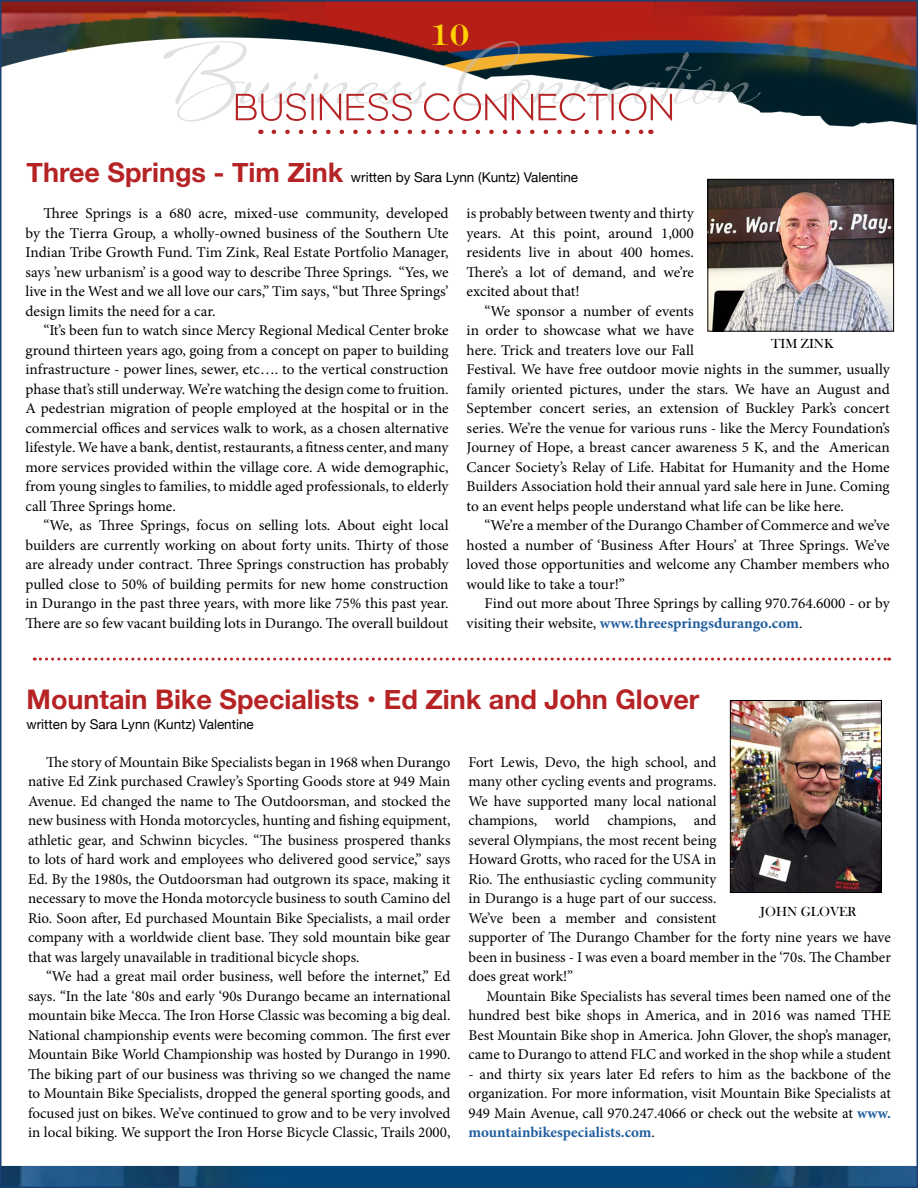
<style>
.page{position:relative;width:918px;height:1188px;background:#fff}
.page>*{position:absolute;margin:0;border:0;box-sizing:border-box;transform-origin:0 0}
.t1{font:30px "Engravers";color:#ffd200}
.t2{font:700 27px "Helvetica Neue";color:#b52325}
.t3{font:15px/19.5px "Minion Pro";letter-spacing:-.005em;color:#000;text-align:justify}
.t4{font:13.5px "Helvetica Neue";color:#000}
.t5{font:13.5px "Bask Old Face";color:#000}
.s1{font-weight:700;font-size:27px;color:#b52325}
.s2{font-weight:700;color:#215e9e}
</style>
<div class="page">
<img style="left:3px;top:3px;width:912px;height:1182px">
<svg style="left:162px;top:40px;width:599px;height:83px"></svg>
<svg style="left:236px;top:93px;width:436px;height:28px"></svg>
<svg style="left:34px;top:658px;width:856px;height:3px"></svg>
<img style="left:732px;top:702px;width:148px;height:189px">
<div style="left:730px;top:700px;width:152px;height:193px;border:1px solid #000"></div>
<svg style="left:274px;top:130px;width:370px;height:4px"></svg>
<img style="left:709px;top:181px;width:183px;height:149px">
<div style="left:707px;top:179px;width:187px;height:153px;border:1px solid #000"></div>
<p class="t1" style="left:431px;top:17px;width:40px">10</p>
<p class="t4" style="left:27px;top:168px;width:553px"><span class="s1">Three Springs - Tim Zink</span> written by Sara Lynn (Kuntz) Valentine</p>
<p class="t3" style="left:26px;top:204px;width:425px;text-indent:18px">Three Springs is a 680 acre, mixed-use community, developed by the Tierra Group, a wholly-owned business of the Southern Ute Indian Tribe Growth Fund. Tim Zink, Real Estate Portfolio Manager, says ’new urbanism’ is a good way to describe Three Springs. “Yes, we live in the West and we all love our cars,” Tim says, “but Three Springs’ design limits the need for a car.</p>
<p class="t3" style="left:26px;top:321px;width:425px;text-indent:18px">“It’s been fun to watch since Mercy Regional Medical Center broke ground thirteen years ago, going from a concept on paper to building infrastructure - power lines, sewer, etc…. to the vertical construction phase that’s still underway. We’re watching the design come to fruition.<br>A pedestrian migration of people employed at the hospital or in the commercial offices and services walk to work, as a chosen alternative lifestyle. We have a bank, dentist, restaurants, a fitness center, and many more services provided within the village core. A wide demographic, from young singles to families, to middle aged professionals, to elderly call Three Springs home.</p>
<p class="t3" style="left:26px;top:516px;width:425px;text-indent:18px">“We, as Three Springs, focus on selling lots. About eight local builders are currently working on about forty units. Thirty of those are already under contract. Three Springs construction has probably pulled close to 50% of building permits for new home construction in Durango in the past three years, with more like 75% this past year.<br>There are so few vacant building lots in Durango. The overall buildout</p>
<p class="t3" style="left:467px;top:204px;width:229px">is probably between twenty and thirty years. At this point, around 1,000 residents live in about 400 homes.<br>There’s a lot of demand, and we’re excited about that!</p>
<p class="t3" style="left:467px;top:301px;width:425px;text-align:left;text-indent:18px">“We sponsor a number of events<br>in order to showcase what we have<br>here. Trick and treaters love our Fall<br>Festival. We have free outdoor movie nights in the summer, usually family oriented pictures, under the stars. We have an August and September concert series, an extension of Buckley Park’s concert series. We’re the venue for various runs - like the Mercy Foundation’s Journey of Hope, a breast cancer awareness 5 K, and the American Cancer Society’s Relay of Life. Habitat for Humanity and the Home Builders Association hold their annual yard sale here in June. Coming to an event helps people understand what life can be like here.</p>
<p class="t3" style="left:467px;top:516px;width:425px;text-indent:18px">“We’re a member of the Durango Chamber of Commerce and we’ve hosted a number of ‘Business After Hours’ at Three Springs. We’ve loved those opportunities and welcome any Chamber members who would like to take a tour!”</p>
<p class="t3" style="left:467px;top:594px;width:425px;text-indent:18px">Find out more about Three Springs by calling 970.764.6000 - or by visiting their website, <span class="s2">www.threespringsdurango.com</span>.</p>
<p class="t5" style="left:771px;top:336px;width:64px">TIM ZINK</p>
<p class="t2" style="left:27px;top:679px;width:674px">Mountain Bike Specialists • Ed Zink and John Glover</p>
<p class="t4" style="left:27px;top:714px;width:229px">written by Sara Lynn (Kuntz) Valentine</p>
<p class="t3" style="left:28px;top:752px;width:424px;text-indent:18px">The story of Mountain Bike Specialists began in 1968 when Durango native Ed Zink purchased Crawley’s Sporting Goods store at 949 Main Avenue. Ed changed the name to The Outdoorsman, and stocked the new business with Honda motorcycles, hunting and fishing equipment, athletic gear, and Schwinn bicycles. “The business prospered thanks to lots of hard work and employees who delivered good service,” says Ed. By the 1980s, the Outdoorsman had outgrown its space, making it necessary to move the Honda motorcycle business to south Camino del Rio. Soon after, Ed purchased Mountain Bike Specialists, a mail order company with a worldwide client base. They sold mountain bike gear that was largely unavailable in traditional bicycle shops.</p>
<p class="t3" style="left:28px;top:967px;width:424px;text-indent:18px">“We had a great mail order business, well before the internet,” Ed says. “In the late ‘80s and early ‘90s Durango became an international mountain bike Mecca. The Iron Horse Classic was becoming a big deal.<br>National championship events were becoming common. The first ever Mountain Bike World Championship was hosted by Durango in 1990.<br>The biking part of our business was thriving so we changed the name to Mountain Bike Specialists, dropped the general sporting goods, and focused just on bikes. We’ve continued to grow and to be very involved in local biking. We support the Iron Horse Bicycle Classic, Trails 2000,</p>
<p class="t3" style="left:468px;top:752px;width:424px;text-align:left">Fort Lewis, Devo, the high school, and<br>many other cycling events and programs.<br>We have supported many local national<br>champions, world champions, and<br>several Olympians, the most recent being<br>Howard Grotts, who raced for the USA in<br>Rio. The enthusiastic cycling community<br>in Durango is a huge part of our success.<br>We’ve been a member and consistent<br>supporter of The Durango Chamber for the forty nine years we have been in business - I was even a board member in the ‘70s. The Chamber does great work!”</p>
<p class="t3" style="left:468px;top:986px;width:424px;text-indent:18px">Mountain Bike Specialists has several times been named one of the hundred best bike shops in America, and in 2016 was named THE Best Mountain Bike shop in America. John Glover, the shop’s manager, came to Durango to attend FLC and worked in the shop while a student</p>
<p class="t3" style="left:468px;top:1064px;width:424px">- and thirty six years later Ed refers to him as the backbone of the organization. For more information, visit Mountain Bike Specialists at 949 Main Avenue, call 970.247.4066 or check out the website at <span class="s2">www. mountainbikespecialists.com</span>.</p>
<p class="t5" style="left:761px;top:904px;width:97px">JOHN GLOVER</p>
</div>
